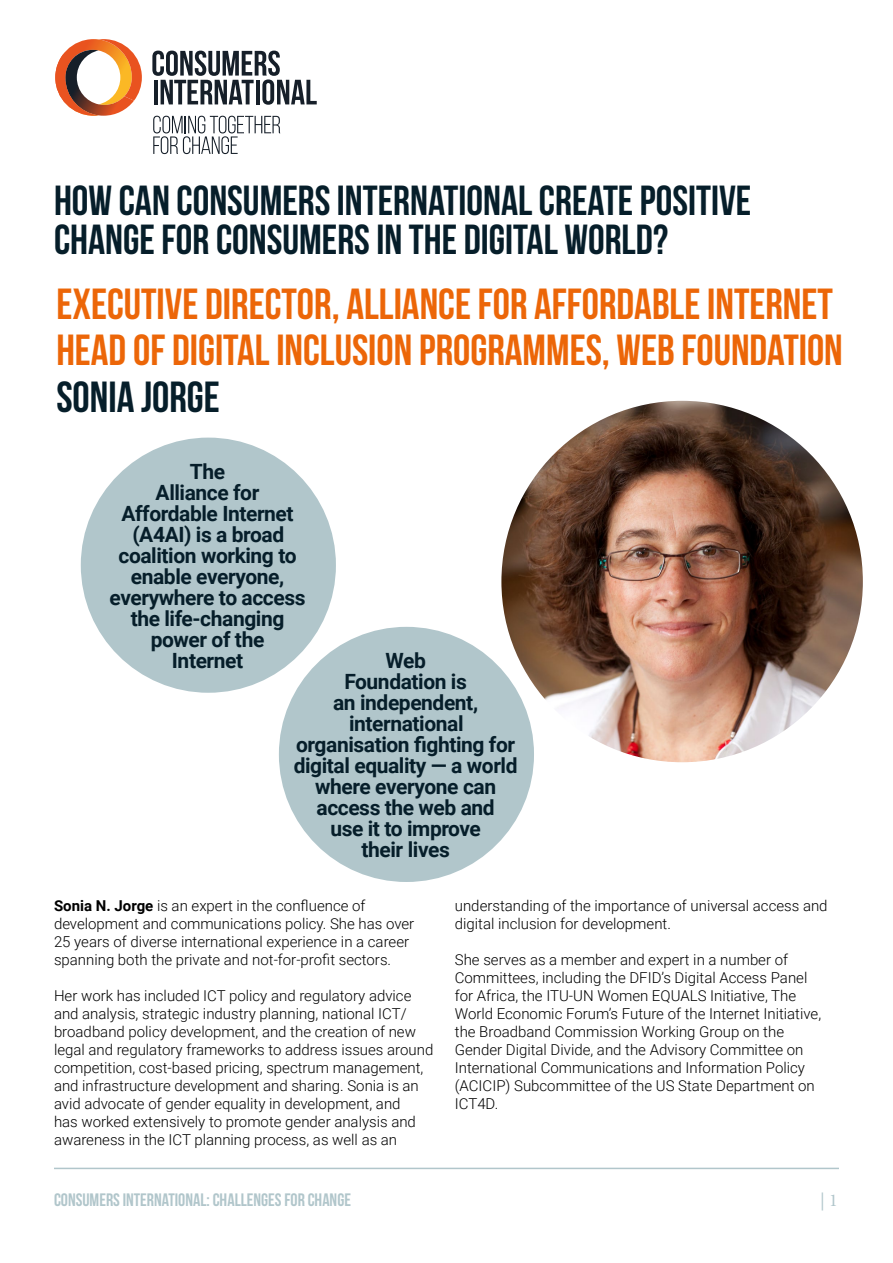
<style>
.page{position:relative;width:893px;height:1263px;background:#fff}
.page>*{position:absolute;margin:0;border:0;box-sizing:border-box;transform-origin:0 0}
.t1{font:700 43.5px/46.5px "Bebas Neue";color:#ec6608}
.t2{font:700 43.5px "Bebas Neue";color:#061e2a}
.t3{font:700 42px/39px "Bebas Neue";color:#061e2a}
.t4{font:700 21px/21px "Roboto";letter-spacing:-.02em;color:#061e2a;text-align:center}
.t5{font:18px "Bebas Neue";color:#b1c6cb}
.t6{font:18px "Minion Pro";color:#b1c6cb}
.t7{font:300 15px/18px "Roboto";color:#000}
.s1{font-weight:700}
</style>
<div class="page">
<hr style="left:54px;top:1168px;width:785px;height:1px;background:#b1c6cb">
<img style="left:501px;top:401px;width:362px;height:361px;border-radius:181px">
<div style="left:81px;top:438px;width:255px;height:255px;background:#b1c6cb;border-radius:50%"></div>
<svg style="left:55px;top:39px;width:87px;height:77px"></svg>
<svg style="left:152px;top:51px;width:165px;height:54px"></svg>
<svg style="left:153px;top:116px;width:127px;height:38px"></svg>
<div style="left:279px;top:627px;width:255px;height:255px;background:#b1c6cb;border-radius:50%"></div>
<h2 class="t3" style="left:54px;top:181px;width:699px">HOW CAN CONSUMERS INTERNATIONAL CREATE POSITIVE<br>CHANGE FOR CONSUMERS IN THE DIGITAL WORLD?</h2>
<h1 class="t1" style="left:56px;top:280px;width:788px">EXECUTIVE DIRECTOR, ALLIANCE FOR AFFORDABLE INTERNET<br>HEAD OF DIGITAL INCLUSION PROGRAMMES, WEB FOUNDATION</h1>
<h1 class="t2" style="left:56px;top:373px;width:165px">SONIA JORGE</h1>
<h3 class="t4" style="left:110px;top:460px;width:198px">The<br>Alliance for<br>Affordable Internet (A4AI) is a broad coalition working to enable everyone, everywhere to access the life-changing power of the<br>Internet</h3>
<h3 class="t4" style="left:294px;top:649px;width:225px">Web<br>Foundation is<br>an independent, international organisation fighting for digital equality — a world where everyone can access the web and<br>use it to improve<br>their lives</h3>
<p class="t7" style="left:54px;top:896px;width:362px"><span class="s1">Sonia N. Jorge</span> is an expert in the confluence of development and communications policy. She has over 25 years of diverse international experience in a career spanning both the private and not-for-profit sectors.</p>
<p class="t7" style="left:54px;top:986px;width:381px">Her work has included ICT policy and regulatory advice and analysis, strategic industry planning, national ICT/ broadband policy development, and the creation of new legal and regulatory frameworks to address issues around competition, cost-based pricing, spectrum management, and infrastructure development and sharing. Sonia is an avid advocate of gender equality in development, and<br>has worked extensively to promote gender analysis and awareness in the ICT planning process, as well as an</p>
<p class="t7" style="left:455px;top:896px;width:374px">understanding of the importance of universal access and digital inclusion for development.</p>
<p class="t7" style="left:455px;top:950px;width:368px">She serves as a member and expert in a number of Committees, including the DFID’s Digital Access Panel for Africa, the ITU-UN Women EQUALS Initiative, The World Economic Forum’s Future of the Internet Initiative, the Broadband Commission Working Group on the Gender Digital Divide, and the Advisory Committee on International Communications and Information Policy (ACICIP) Subcommittee of the US State Department on ICT4D.</p>
<p class="t5" style="left:54px;top:1190px;width:298px">CONSUMERS INTERNATIONAL: CHALLENGES FOR CHANGE</p>
<p class="t6" style="left:820px;top:1188px;width:19px">| 1</p>
</div>
